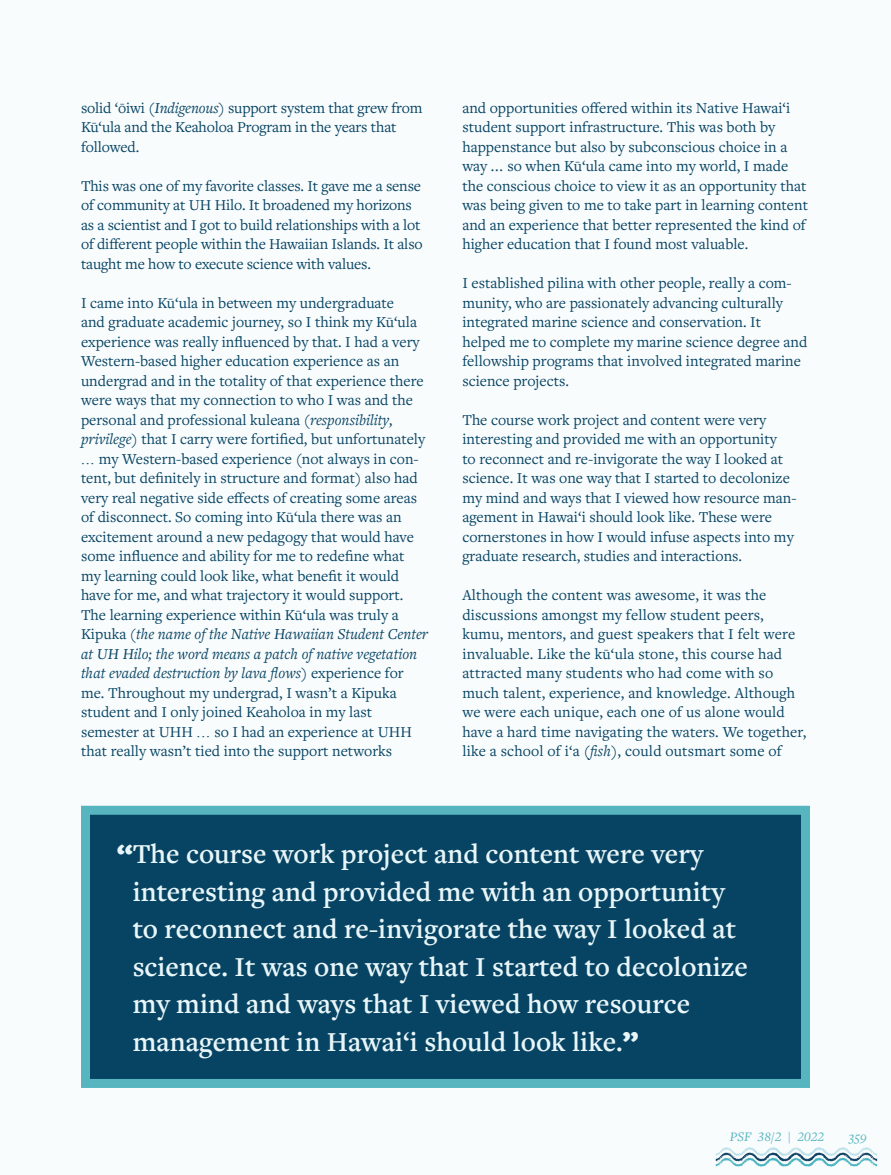
<style>
.page{position:relative;width:891px;height:1175px;background:#fff}
.page>*{position:absolute;margin:0;border:0;box-sizing:border-box;transform-origin:0 0}
.t1{font:600 28.5px/37.5px "Freight Text Pro";color:#e8f6f9}
.t2{font:15.75px/19.5px "Freight Text Pro";color:#074463}
.t3{font:italic 13.5px "Freight Text Pro";color:#56b5bf}
.s1{font-style:italic}
.s2{font-family:"Times New Roman"}
.s3{font-family:"Freight Sans Cnd Pro";font-weight:900}
</style>
<div class="page">
<div style="left:0;top:0;width:891px;height:1174px;background:#f9fcfd"></div>
<img style="left:801px;top:1147px;width:77px;height:20px">
<img style="left:715px;top:1147px;width:86px;height:20px">
<div style="left:86px;top:810px;width:720px;height:273px;background:#074463"></div>
<div style="left:81px;top:805px;width:729px;height:283px;border:9px solid #56b5bf"></div>
<p class="t2" style="left:81px;top:97px;width:343px">solid ‘ōiwi (<span class="s1">Indigenous</span>) support system that grew from<br>Kū‘ula and the Keaholoa Program in the years that followed.</p>
<p class="t2" style="left:81px;top:175px;width:343px">This was one of my favorite classes. It gave me a sense of community at UH Hilo. It broadened my horizons as a scientist and I got to build relationships with a lot of different people within the Hawaiian Islands. It also taught me how to execute science with values.</p>
<p class="t2" style="left:81px;top:292px;width:349px">I came into Kū‘ula in between my undergraduate<br>and graduate academic journey, so I think my Kū‘ula experience was really influenced by that. I had a very Western-based higher education experience as an undergrad and in the totality of that experience there were ways that my connection to who I was and the personal and professional kuleana (<span class="s1">responsibility, privilege</span>) that I carry were fortified, but unfortunately <span class="s2">...</span> my Western-based experience (not always in con&shy;tent, but definitely in structure and format) also had very real negative side effects of creating some areas of disconnect. So coming into Kū‘ula there was an excitement around a new pedagogy that would have some influence and ability for me to redefine what my learning could look like, what benefit it would have for me, and what trajectory it would support.<br>The learning experience within Kū‘ula was truly a Kipuka (<span class="s1">the name of the Native Hawaiian Student Center at UH Hilo; the word means a patch of native vegetation that evaded destruction by lava flows</span>) experience for me. Throughout my undergrad, I wasn’t a Kipuka student and I only joined Keaholoa in my last semester at UHH <span class="s2">...</span> so I had an experience at UHH that really wasn’t tied into the support networks</p>
<p class="t2" style="left:462px;top:97px;width:347px">and opportunities offered within its Native Hawai‘i student support infrastructure. This was both by happenstance but also by subconscious choice in a way ... so when Kū‘ula came into my world, I made the conscious choice to view it as an opportunity that was being given to me to take part in learning content and an experience that better represented the kind of higher education that I found most valuable.</p>
<p class="t2" style="left:462px;top:273px;width:346px">I established pilina with other people, really a com&shy;munity, who are passionately advancing culturally integrated marine science and conservation. It helped me to complete my marine science degree and fellowship programs that involved integrated marine science projects.</p>
<p class="t2" style="left:462px;top:409px;width:335px">The course work project and content were very interesting and provided me with an opportunity<br>to reconnect and re-invigorate the way I looked at science. It was one way that I started to decolonize my mind and ways that I viewed how resource man&shy;agement in Hawai‘i should look like. These were cornerstones in how I would infuse aspects into my graduate research, studies and interactions.</p>
<p class="t2" style="left:462px;top:585px;width:346px">Although the content was awesome, it was the discussions amongst my fellow student peers, kumu, mentors, and guest speakers that I felt were invaluable. Like the kū‘ula stone, this course had attracted many students who had come with so much talent, experience, and knowledge. Although we were each unique, each one of us alone would have a hard time navigating the waters. We together, like a school of i‘a (<span class="s1">fish</span>), could outsmart some of</p>
<p class="t1" style="left:133px;top:834px;width:617px;text-indent:-16px"><span class="s3">“</span>The course work project and content were very interesting and provided me with an opportunity to reconnect and re-invigorate the way I looked at science. It was one way that I started to decolonize my mind and ways that I viewed how resource management in Hawai‘i should look like.<span class="s3">”</span></p>
<p class="t3" style="left:730px;top:1128px;width:96px">PSF 38/2 | 2022</p>
<p class="t3" style="left:849px;top:1128px;width:20px">359</p>
</div>
